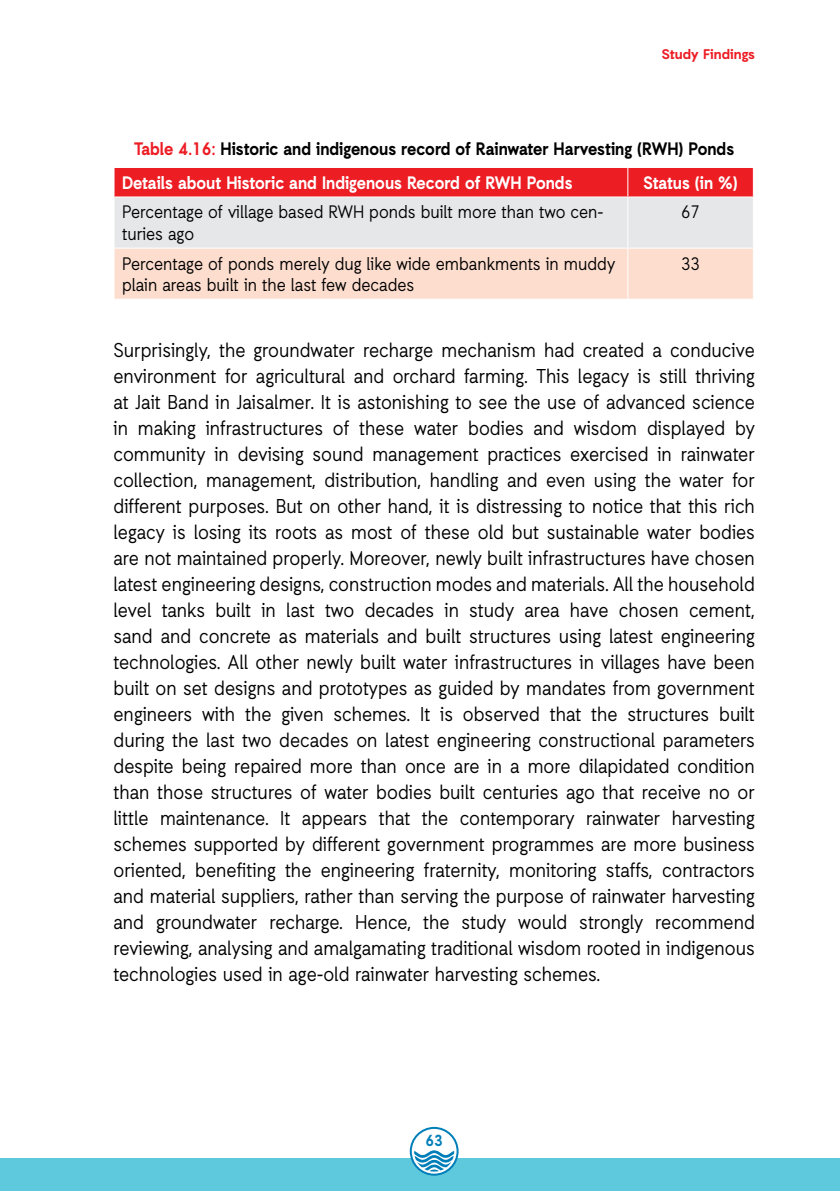
<style>
.page{position:relative;width:840px;height:1191px;background:#fff}
.page>*{position:absolute;margin:0;border:0;box-sizing:border-box;transform-origin:0 0}
.t1{font:20px/26px "Auxilia";color:#000;text-align:justify;scale:.9 1}
.t2{font:18px/21.6px "Auxilia";color:#000;scale:.9 1}
.t3{font:700 18px/33.6px "Auxilia";color:#000;scale:.9 1}
.t4{font:700 18px "Auxilia";color:#fff;scale:.9 1}
.t5{font:700 16px "Auxilia";color:#007eb8;scale:.9 1}
.t6{font:700 14px "Auxilia";color:#ed1d24}
.s1{color:#ed1d24}
.s2{color:#fff}
</style>
<div class="page">
<div style="left:0;top:1158px;width:839px;height:33px;background:#5ec9dd"></div>
<svg style="left:410px;top:1127px;width:47px;height:47px"></svg>
<div style="left:409px;top:1126px;width:49px;height:49px;border:2px solid #007eb8;border-radius:50%"></div>
<svg style="left:414px;top:1150px;width:40px;height:21px"></svg>
<svg style="left:114px;top:167px;width:639px;height:132px;background:#f0b8b4"></svg>
<hr style="left:113px;top:196px;width:514px;height:1px;background:#fff">
<hr style="left:627px;top:196px;width:126px;height:1px;background:#fff">
<hr style="left:627px;top:197px;width:1px;height:51px;background:#fff">
<hr style="left:752px;top:197px;width:1px;height:51px;background:#fff">
<hr style="left:113px;top:248px;width:514px;height:1px;background:#fff">
<hr style="left:627px;top:248px;width:126px;height:1px;background:#fff">
<hr style="left:627px;top:249px;width:1px;height:50px;background:#fff">
<hr style="left:752px;top:249px;width:1px;height:50px;background:#fff">
<p class="t6" style="left:661px;top:46px;width:95px">Study Findings</p>
<p class="t3" style="left:122px;top:132px;width:681px;text-indent:12px"><span class="s1">Table 4.16:</span> Historic and indigenous record of Rainwater Harvesting (RWH) Ponds<br><span class="s2">Details about Historic and Indigenous Record of RWH Ponds</span></p>
<p class="t4" style="left:643px;top:171px;width:106px">Status (in %)</p>
<p class="t2" style="left:122px;top:201px;width:536px">Percentage of village based RWH ponds built more than two cen&shy;turies ago</p>
<p class="t2" style="left:680px;top:201px;width:23px">67</p>
<p class="t2" style="left:122px;top:252px;width:549px">Percentage of ponds merely dug like wide embankments in muddy plain areas built in the last few decades</p>
<p class="t2" style="left:680px;top:252px;width:23px">33</p>
<p class="t1" style="left:113px;top:336px;width:713px">Surprisingly, the groundwater recharge mechanism had created a conducive environment for agricultural and orchard farming. This legacy is still thriving at Jait Band in Jaisalmer. It is astonishing to see the use of advanced science in making infrastructures of these water bodies and wisdom displayed by community in devising sound management practices exercised in rainwater collection, management, distribution, handling and even using the water for different purposes. But on other hand, it is distressing to notice that this rich legacy is losing its roots as most of these old but sustainable water bodies are not maintained properly. Moreover, newly built infrastructures have chosen latest engineering designs, construction modes and materials. All the household level tanks built in last two decades in study area have chosen cement, sand and concrete as materials and built structures using latest engineering technologies. All other newly built water infrastructures in villages have been built on set designs and prototypes as guided by mandates from government engineers with the given schemes. It is observed that the structures built during the last two decades on latest engineering constructional parameters despite being repaired more than once are in a more dilapidated condition than those structures of water bodies built centuries ago that receive no or little maintenance. It appears that the contemporary rainwater harvesting schemes supported by different government programmes are more business oriented, benefiting the engineering fraternity, monitoring staffs, contractors and material suppliers, rather than serving the purpose of rainwater harvesting and groundwater recharge. Hence, the study would strongly recommend reviewing, analysing and amalgamating traditional wisdom rooted in indigenous technologies used in age-old rainwater harvesting schemes.</p>
<p class="t5" style="left:425px;top:1130px;width:21px">63</p>
</div>
